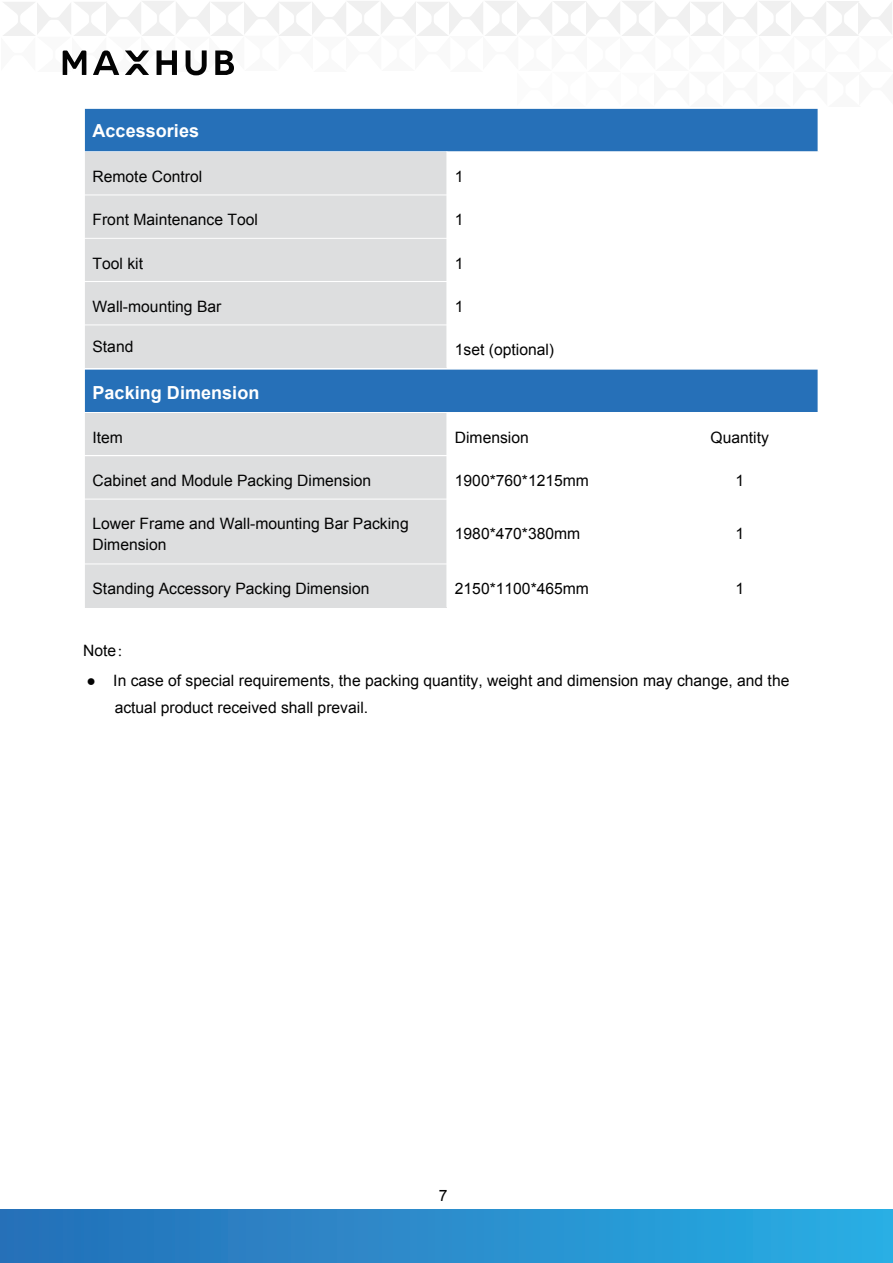
<style>
.page{position:relative;width:893px;height:1263px;background:#fff}
.page>*{position:absolute;margin:0;border:0;box-sizing:border-box;transform-origin:0 0}
.t1{font:700 18px "Arial";letter-spacing:.005em;color:#fff}
.t2{font:15.75px "Arial";color:#030303}
.t3{font:15.6px/21px "Arial";color:#030303}
.s1{font-family:"Adobe Song Std";font-weight:300}
</style>
<div class="page">
<div style="left:85px;top:109px;width:733px;height:42px;background:#2670b8"></div>
<div style="left:85px;top:152px;width:362px;height:42px;background:#dddedf"></div>
<div style="left:85px;top:195px;width:362px;height:43px;background:#dddedf"></div>
<div style="left:85px;top:238px;width:362px;height:43px;background:#dddedf"></div>
<div style="left:85px;top:282px;width:362px;height:42px;background:#dddedf"></div>
<div style="left:85px;top:325px;width:362px;height:43px;background:#dddedf"></div>
<div style="left:85px;top:369px;width:733px;height:43px;background:#2670b8"></div>
<div style="left:85px;top:413px;width:362px;height:42px;background:#dddedf"></div>
<div style="left:85px;top:456px;width:362px;height:43px;background:#dddedf"></div>
<div style="left:85px;top:499px;width:362px;height:65px;background:#dddedf"></div>
<div style="left:85px;top:564px;width:362px;height:43px;background:#dddedf"></div>
<hr style="left:84px;top:195px;width:734px;height:1px;background:#fff">
<hr style="left:84px;top:238px;width:734px;height:1px;background:#fff">
<hr style="left:84px;top:325px;width:734px;height:1px;background:#fff">
<hr style="left:84px;top:369px;width:734px;height:1px;background:#fff">
<hr style="left:84px;top:499px;width:734px;height:1px;background:#fff">
<hr style="left:84px;top:564px;width:734px;height:1px;background:#fff">
<img style="left:62px;top:50px;width:166px;height:21px">
<svg style="left:63px;top:51px;width:23px;height:24px"></svg>
<svg style="left:93px;top:51px;width:26px;height:24px"></svg>
<svg style="left:125px;top:51px;width:24px;height:24px"></svg>
<svg style="left:157px;top:51px;width:20px;height:24px"></svg>
<svg style="left:186px;top:50px;width:21px;height:25px"></svg>
<svg style="left:215px;top:51px;width:19px;height:24px"></svg>
<div style="left:0;top:1210px;width:893px;height:53px;background:linear-gradient(to right,#286eb7,#2aaee3)"></div>
<p class="t1" style="left:93px;top:119px;width:108px">Accessories</p>
<p class="t3" style="left:93px;top:166px;width:111px">Remote Control</p>
<p class="t3" style="left:455px;top:166px;width:10px">1</p>
<p class="t3" style="left:93px;top:209px;width:167px">Front Maintenance Tool</p>
<p class="t3" style="left:455px;top:209px;width:10px">1</p>
<p class="t3" style="left:93px;top:253px;width:52px">Tool kit</p>
<p class="t3" style="left:455px;top:253px;width:10px">1</p>
<p class="t3" style="left:93px;top:296px;width:130px">Wall-mounting Bar</p>
<p class="t3" style="left:455px;top:296px;width:10px">1</p>
<p class="t3" style="left:93px;top:336px;width:42px">Stand</p>
<p class="t3" style="left:455px;top:339px;width:101px">1set (optional)</p>
<p class="t1" style="left:93px;top:381px;width:168px">Packing Dimension</p>
<p class="t3" style="left:93px;top:427px;width:32px">Item</p>
<p class="t3" style="left:455px;top:427px;width:76px">Dimension</p>
<p class="t3" style="left:711px;top:427px;width:60px">Quantity</p>
<p class="t3" style="left:93px;top:470px;width:280px">Cabinet and Module Packing Dimension</p>
<p class="t3" style="left:455px;top:470px;width:136px">1900*760*1215mm</p>
<p class="t3" style="left:735px;top:470px;width:10px">1</p>
<p class="t3" style="left:93px;top:513px;width:318px">Lower Frame and Wall-mounting Bar Packing<br>Dimension</p>
<p class="t3" style="left:455px;top:523px;width:127px">1980*470*380mm</p>
<p class="t3" style="left:735px;top:523px;width:10px">1</p>
<p class="t3" style="left:93px;top:578px;width:279px">Standing Accessory Packing Dimension</p>
<p class="t3" style="left:455px;top:578px;width:136px">2150*1100*465mm</p>
<p class="t3" style="left:735px;top:578px;width:10px">1</p>
<p class="t3" style="left:83px;top:640px;width:50px">Note<span class="s1">：</span></p>
<p class="t3" style="left:115px;top:667px;width:676px;line-height:27px;text-indent:-28px">● In case of special requirements, the packing quantity, weight and dimension may change, and the actual product received shall prevail.</p>
<p class="t2" style="left:439px;top:1185px;width:10px">7</p>
</div>
